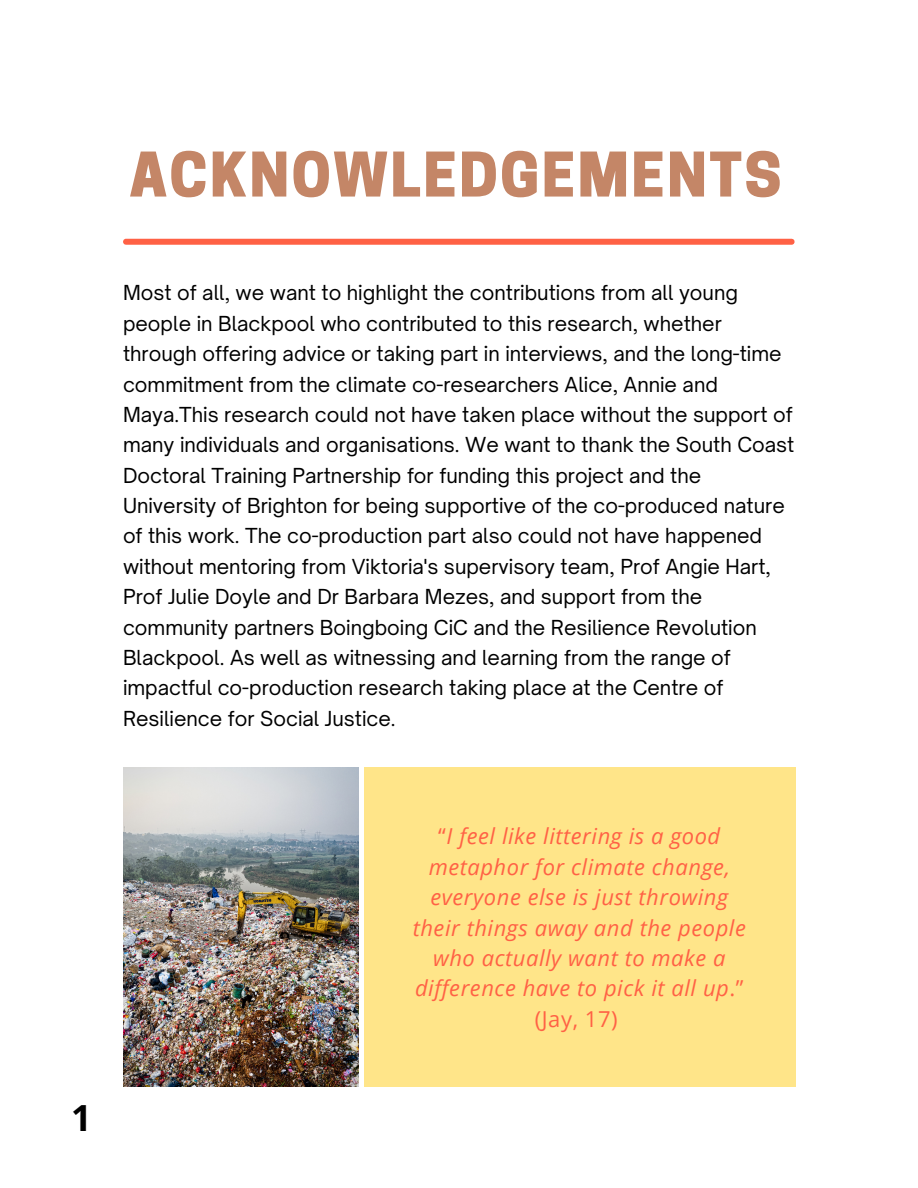
<style>
.page{position:relative;width:918px;height:1188px;background:#fff}
.page>*{position:absolute;margin:0;border:0;box-sizing:border-box;transform-origin:0 0}
.t1{font:800 57.75px "Cooper Hewitt";letter-spacing:.04em;color:#c48667}
.t2{font:700 36px "Open Sans";color:#000}
.t3{font:italic 21.9px/30.3px "Open Sans";letter-spacing:.025em;color:#ff6145;text-align:center}
.t4{font:19.8px/30.3px "Open Sauce One";color:#000}
.s1{font-style:normal}
</style>
<div class="page">
<div style="left:126px;top:239px;width:666px;height:6px;background:#ff6145"></div>
<img style="left:123px;top:767px;width:235px;height:320px">
<div style="left:364px;top:767px;width:431px;height:320px;background:#ffe589"></div>
<h1 class="t1" style="left:130px;top:153px;width:653px">ACKNOWLEDGEMENTS</h1>
<p class="t4" style="left:123px;top:278px;width:673px">Most of all, we want to highlight the contributions from all young people in Blackpool who contributed to this research, whether through offering advice or taking part in interviews, and the long-time commitment from the climate co-researchers Alice, Annie and Maya.This research could not have taken place without the support of many individuals and organisations. We want to thank the South Coast Doctoral Training Partnership for funding this project and the University of Brighton for being supportive of the co-produced nature of this work. The co-production part also could not have happened without mentoring from Viktoria's supervisory team, Prof Angie Hart, Prof Julie Doyle and Dr Barbara Mezes, and support from the community partners Boingboing CiC and the Resilience Revolution Blackpool. As well as witnessing and learning from the range of impactful co-production research taking place at the Centre of Resilience for Social Justice.</p>
<h2 class="t2" style="left:71px;top:1092px;width:22px">1</h2>
<p class="t3" style="left:413px;top:821px;width:335px"><span class="s1">“</span>I feel like littering is a good metaphor for climate change, everyone else is just throwing their things away and the people who actually want to make a difference have to pick it all up<span class="s1">.” (Jay, 17)</span></p>
</div>
